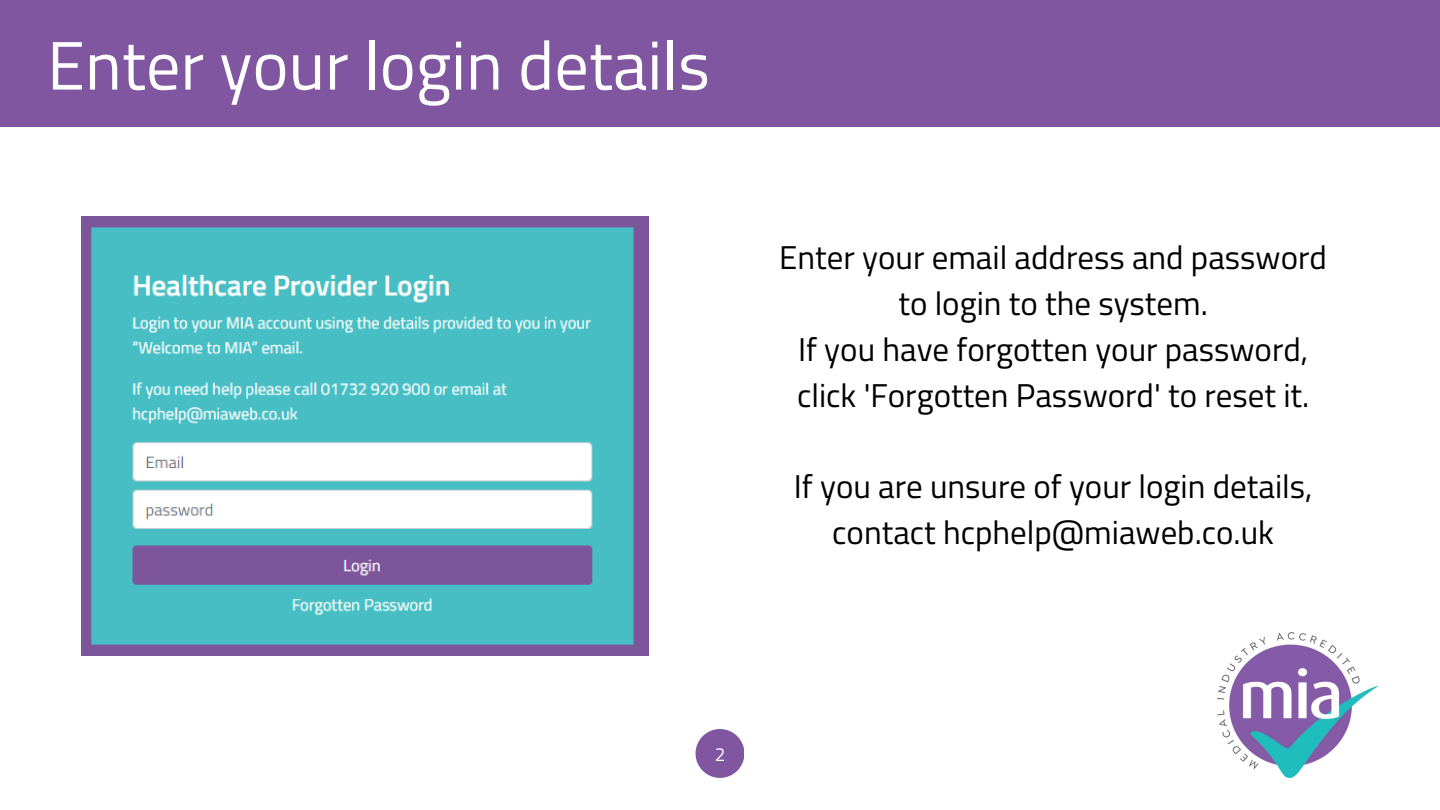
<style>
.page{position:relative;width:1440px;height:810px;background:#fff}
.page>*{position:absolute;margin:0;border:0;box-sizing:border-box;transform-origin:0 0}
.t1{font:68.6px "Titillium Web";color:#fff}
.t2{font:33px/45.8px "Titillium Web";color:#000;text-align:center}
.t3{font:19px "Titillium Web";color:#fff}
</style>
<div class="page">
<div style="left:0;top:0;width:1440px;height:127px;background:#7f569f"></div>
<div style="left:696px;top:729px;width:48px;height:49px;background:#7f569f;border-radius:50%"></div>
<img style="left:81px;top:217px;width:568px;height:439px">
<img style="left:1217px;top:632px;width:160px;height:146px">
<p class="t1" style="left:47px;top:12px;width:664px">Enter your login details</p>
<p class="t2" style="left:779px;top:234px;width:549px">Enter your email address and password to login to the system.</p>
<p class="t2" style="left:797px;top:326px;width:514px;text-align:left">If you have forgotten your password, click 'Forgotten Password' to reset it.</p>
<p class="t2" style="left:794px;top:463px;width:520px">If you are unsure of your login details, contact hcphelp@miaweb.co.uk</p>
<h1 class="t3" style="left:715px;top:739px;width:12px">2</h1>
</div>
